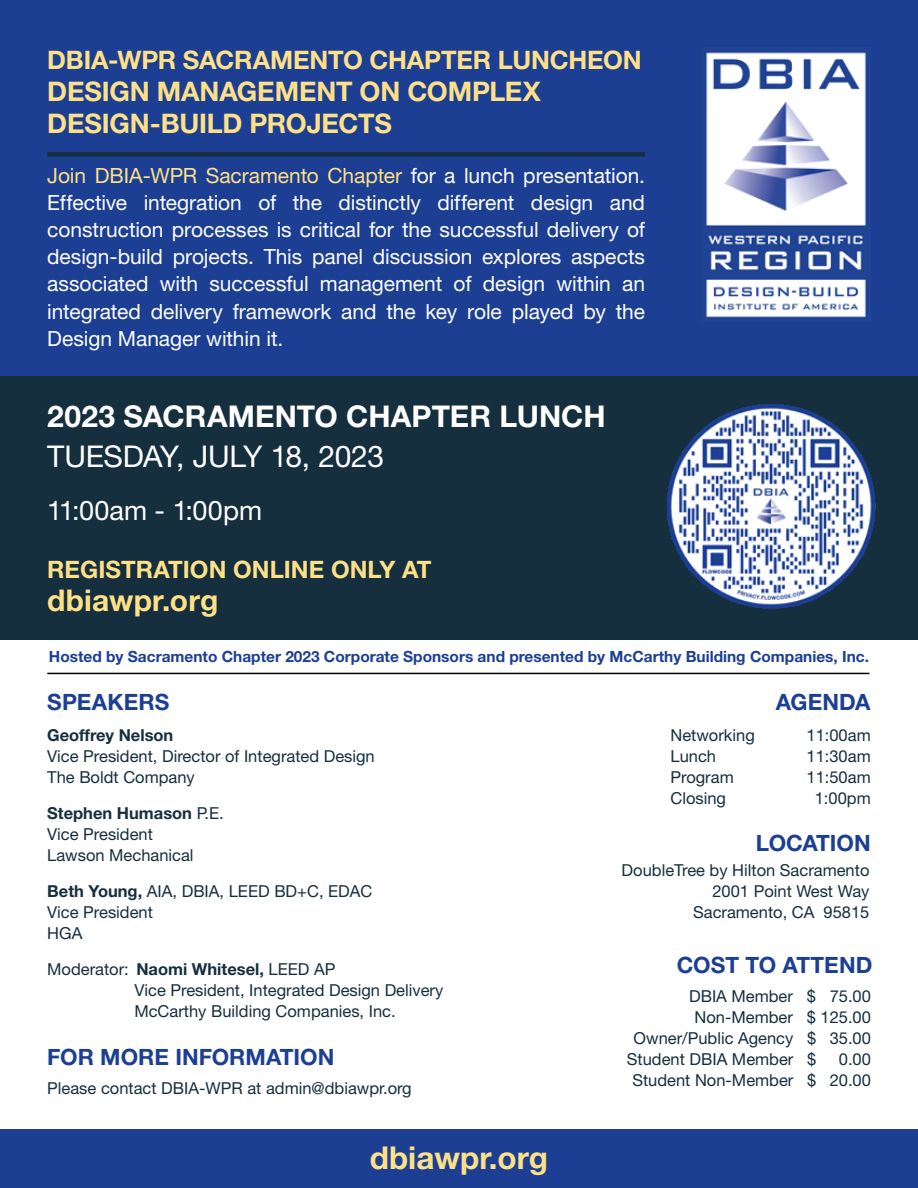
<style>
.page{position:relative;width:918px;height:1188px;background:#fff}
.page>*{position:absolute;margin:0;border:0;box-sizing:border-box;transform-origin:0 0}
.t1{font:700 31.5px "Helvetica Neue LT Std";color:#fee086}
.t2{font:700 30px "Helvetica Neue LT Std";letter-spacing:.005em;color:#fff}
.t3{font:30px "Helvetica Neue LT Std";letter-spacing:-.02em;color:#fff}
.t4{font:700 30px "Helvetica Neue LT Std";letter-spacing:.005em;color:#fee087}
.t5{font:700 27px/32.4px "Helvetica Neue LT Std";letter-spacing:-.01em;color:#fee087}
.t6{font:27px "Helvetica Neue LT Std";color:#fff}
.t7{font:700 25.5px "Helvetica Neue LT Std";letter-spacing:-.01em;color:#fee087}
.t8{font:700 24px "Helvetica Neue LT Std";color:#fee087}
.t9{font:700 22.5px "Helvetica Neue LT Std";color:#1c3f94}
.t10{font:21px/27px "Helvetica Neue LT Std";letter-spacing:-.005em;color:#fff;text-align:justify}
.t11{font:16.5px/21px "Helvetica Neue LT Std";color:#152f3e}
.t12{font:700 16.5px "Helvetica Neue LT Std";color:#152f3e}
.t13{font:700 15.45px "Helvetica Neue LT Std";color:#1c3f94}
.s1{color:#fee087}
.s2{font-weight:700}
</style>
<div class="page">
<div style="left:0;top:0;width:918px;height:376px;background:#1c3f94"></div>
<div style="left:0;top:1129px;width:918px;height:59px;background:#1c3f94"></div>
<div style="left:0;top:376px;width:918px;height:263px;background:#152f3e"></div>
<div style="left:47px;top:152px;width:598px;height:5px;background:#152f3e"></div>
<img style="left:706px;top:52px;width:160px;height:266px">
<img style="left:666px;top:403px;width:210px;height:206px">
<hr style="left:47px;top:673px;width:822px;height:1px;background:#000">
<h3 class="t7" style="left:47px;top:44px;width:596px">DBIA-WPR SACRAMENTO CHAPTER LUNCHEON</h3>
<h3 class="t5" style="left:47px;top:75px;width:495px">DESIGN MANAGEMENT ON COMPLEX<br>DESIGN-BUILD PROJECTS</h3>
<p class="t10" style="left:47px;top:162px;width:599px"><span class="s1">Join DBIA-WPR Sacramento Chapter</span> for a lunch presentation.<br>Effective integration of the distinctly different design and construction processes is critical for the successful delivery of design-build projects. This panel discussion explores aspects associated with successful management of design within an integrated delivery framework and the key role played by the Design Manager within it.</p>
<h2 class="t2" style="left:47px;top:398px;width:560px">2023 SACRAMENTO CHAPTER LUNCH</h2>
<h2 class="t3" style="left:47px;top:439px;width:338px">TUESDAY, JULY 18, 2023</h2>
<h3 class="t6" style="left:47px;top:494px;width:216px">11:00am - 1:00pm</h3>
<h3 class="t8" style="left:47px;top:555px;width:386px">REGISTRATION ONLINE ONLY AT</h3>
<h2 class="t4" style="left:47px;top:582px;width:173px">dbiawpr.org</h2>
<p class="t13" style="left:49px;top:647px;width:822px">Hosted by Sacramento Chapter 2023 Corporate Sponsors and presented by McCarthy Building Companies, Inc.</p>
<h3 class="t9" style="left:47px;top:688px;width:124px">SPEAKERS</h3>
<p class="t12" style="left:47px;top:724px;width:128px">Geoffrey Nelson</p>
<p class="t11" style="left:47px;top:745px;width:329px">Vice President, Director of Integrated Design<br>The Boldt Company</p>
<p class="t11" style="left:47px;top:802px;width:178px"><span class="s2">Stephen Humason</span> P.E.<br>Vice President<br>Lawson Mechanical</p>
<p class="t11" style="left:47px;top:880px;width:327px"><span class="s2">Beth Young,</span> AIA, DBIA, LEED BD+C, EDAC<br>Vice President<br>HGA</p>
<p class="t11" style="left:134px;top:958px;width:310px;text-indent:-87px">Moderator: <span class="s2">Naomi Whitesel,</span> LEED AP<br>Vice President, Integrated Design Delivery<br>McCarthy Building Companies, Inc.</p>
<h3 class="t9" style="left:47px;top:1043px;width:289px">FOR MORE INFORMATION</h3>
<p class="t11" style="left:47px;top:1077px;width:366px">Please contact DBIA-WPR at admin@dbiawpr.org</p>
<h1 class="t1" style="left:370px;top:1139px;width:180px">dbiawpr.org</h1>
<h3 class="t9" style="left:776px;top:688px;width:97px">AGENDA</h3>
<p class="t11" style="left:671px;top:724px;width:86px">Networking</p>
<p class="t11" style="left:807px;top:724px;width:66px">11:00am</p>
<p class="t11" style="left:671px;top:745px;width:47px">Lunch</p>
<p class="t11" style="left:807px;top:745px;width:66px">11:30am</p>
<p class="t11" style="left:671px;top:766px;width:65px">Program</p>
<p class="t11" style="left:807px;top:766px;width:66px">11:50am</p>
<p class="t11" style="left:671px;top:787px;width:57px">Closing</p>
<p class="t11" style="left:815px;top:787px;width:57px">1:00pm</p>
<h3 class="t9" style="left:756px;top:829px;width:116px">LOCATION</h3>
<p class="t11" style="left:622px;top:860px;width:249px;text-align:right">DoubleTree by Hilton Sacramento<br>2001 Point West Way<br>Sacramento, CA 95815</p>
<h3 class="t9" style="left:677px;top:951px;width:197px">COST TO ATTEND</h3>
<p class="t11" style="left:689px;top:986px;width:183px">DBIA Member $ 75.00</p>
<p class="t11" style="left:695px;top:1007px;width:178px">Non-Member $ 125.00</p>
<p class="t11" style="left:634px;top:1028px;width:239px">Owner/Public Agency $ 35.00</p>
<p class="t11" style="left:627px;top:1049px;width:191px">Student DBIA Member $</p>
<p class="t11" style="left:632px;top:1049px;width:240px;text-align:right">0.00<br>Student Non-Member $ 20.00</p>
</div>
